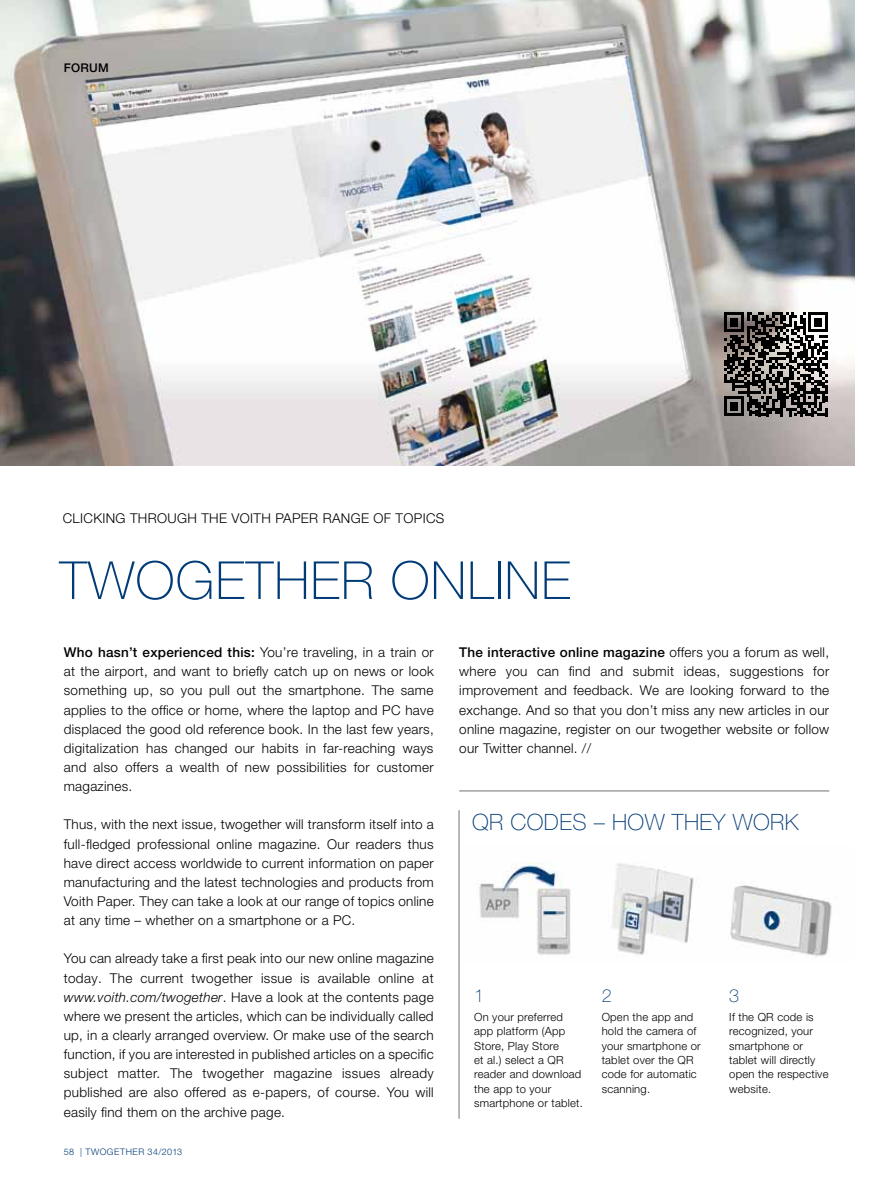
<style>
.page{position:relative;width:893px;height:1191px;background:#fff}
.page>*{position:absolute;margin:0;border:0;box-sizing:border-box;transform-origin:0 0}
.MWW_Überschrift_Thin{font:100 52.5px "Helvetica Neue LT Std";letter-spacing:.02em;color:#003b77}
.MWW_Überschrift_Thin-2{font:100 22.5px "Helvetica Neue LT Std";letter-spacing:.02em;color:#003b77}
._01_Überschrift_25pt{font:100 18px "Helvetica Neue LT Std";color:#003b77}
.MWW_Fließtext_Helvet{font:300 13.5px/19.2px "Helvetica Neue LT Pro";letter-spacing:.02em;color:#000;text-align:justify}
.MWW_Dachzeile_light{font:300 13.5px "Helvetica Neue LT Pro";letter-spacing:.025em;color:#000}
.MWW_Rubrik_links_8_p{font:500 12px "Helvetica Neue LT Pro";letter-spacing:.02em;color:#000}
._04_Infografik_Text{font:300 11.25px/14.4px "Helvetica Neue LT Pro";letter-spacing:.02em;color:#000}
.MWW_Seitenzahlen_lin{font:300 9px "Helvetica Neue LT Pro";letter-spacing:.055em;color:#003b77}
.s1{font-weight:500}
.s2{font-style:italic}
</style>
<div class="page">
<img style="left:0;top:0;width:855px;height:466px">
<svg style="left:724px;top:312px;width:104px;height:104px;background:#565350"></svg>
<img style="left:478px;top:862px;width:354px;height:95px">
<hr style="left:459px;top:810px;width:1px;height:308px;background:#707172">
<hr style="left:459px;top:790px;width:370px;height:1px;background:#707172">
<p class="MWW_Rubrik_links_8_p" style="left:64px;top:61px;width:46px">FORUM</p>
<p class="MWW_Dachzeile_light" style="left:63px;top:510px;width:383px">CLICKING THROUGH THE VOITH PAPER RANGE OF TOPICS</p>
<p class="MWW_Überschrift_Thin" style="left:60px;top:550px;width:513px">TWOGETHER ONLINE</p>
<p class="MWW_Fließtext_Helvet" style="left:64px;top:642px;width:372px"><span class="s1">Who hasn’t experienced this:</span> You’re traveling, in a train or at the airport, and want to briefly catch up on news or look something up, so you pull out the smartphone. The same applies to the office or home, where the laptop and PC have displaced the good old reference book. In the last few years, digitalization has changed our habits in far-reaching ways and also offers a wealth of new possibilities for customer magazines.</p>
<p class="MWW_Fließtext_Helvet" style="left:64px;top:814px;width:371px">Thus, with the next issue, twogether will transform itself into a full-fledged professional online magazine. Our readers thus have direct access worldwide to current information on paper manufacturing and the latest technologies and products from Voith Paper. They can take a look at our range of topics online at any time – whether on a smartphone or a PC.</p>
<p class="MWW_Fließtext_Helvet" style="left:64px;top:948px;width:372px">You can already take a first peak into our new online magazine today. The current twogether issue is available online at <span class="s2">www.voith.com/twogether</span>. Have a look at the contents page where we present the articles, which can be individually called up, in a clearly arranged overview. Or make use of the search function, if you are interested in published articles on a specific subject matter. The twogether magazine issues already published are also offered as e-papers, of course. You will easily find them on the archive page.</p>
<p class="MWW_Seitenzahlen_lin" style="left:64px;top:1146px;width:120px">58 | TWOGETHER 34/2013</p>
<p class="MWW_Fließtext_Helvet" style="left:459px;top:642px;width:372px"><span class="s1">The interactive online magazine</span> offers you a forum as well, where you can find and submit ideas, suggestions for improvement and feedback. We are looking forward to the exchange. And so that you don’t miss any new articles in our online magazine, register on our twogether website or follow our Twitter channel. //</p>
<p class="MWW_Überschrift_Thin-2" style="left:472px;top:808px;width:328px">QR CODES – HOW THEY WORK</p>
<p class="_01_Überschrift_25pt" style="left:474px;top:985px;width:12px">1</p>
<p class="_04_Infografik_Text" style="left:474px;top:1009px;width:110px">On your preferred app platform (App<br>Store, Play Store<br>et al.) select a QR reader and download the app to your smartphone or tablet.</p>
<p class="_01_Überschrift_25pt" style="left:602px;top:985px;width:12px">2</p>
<p class="_04_Infografik_Text" style="left:602px;top:1009px;width:101px">Open the app and hold the camera of your smartphone or tablet over the QR code for automatic scanning.</p>
<p class="_01_Überschrift_25pt" style="left:729px;top:985px;width:12px">3</p>
<p class="_04_Infografik_Text" style="left:729px;top:1009px;width:101px">If the QR code is recognized, your smartphone or tablet will directly open the respective website.</p>
</div>
